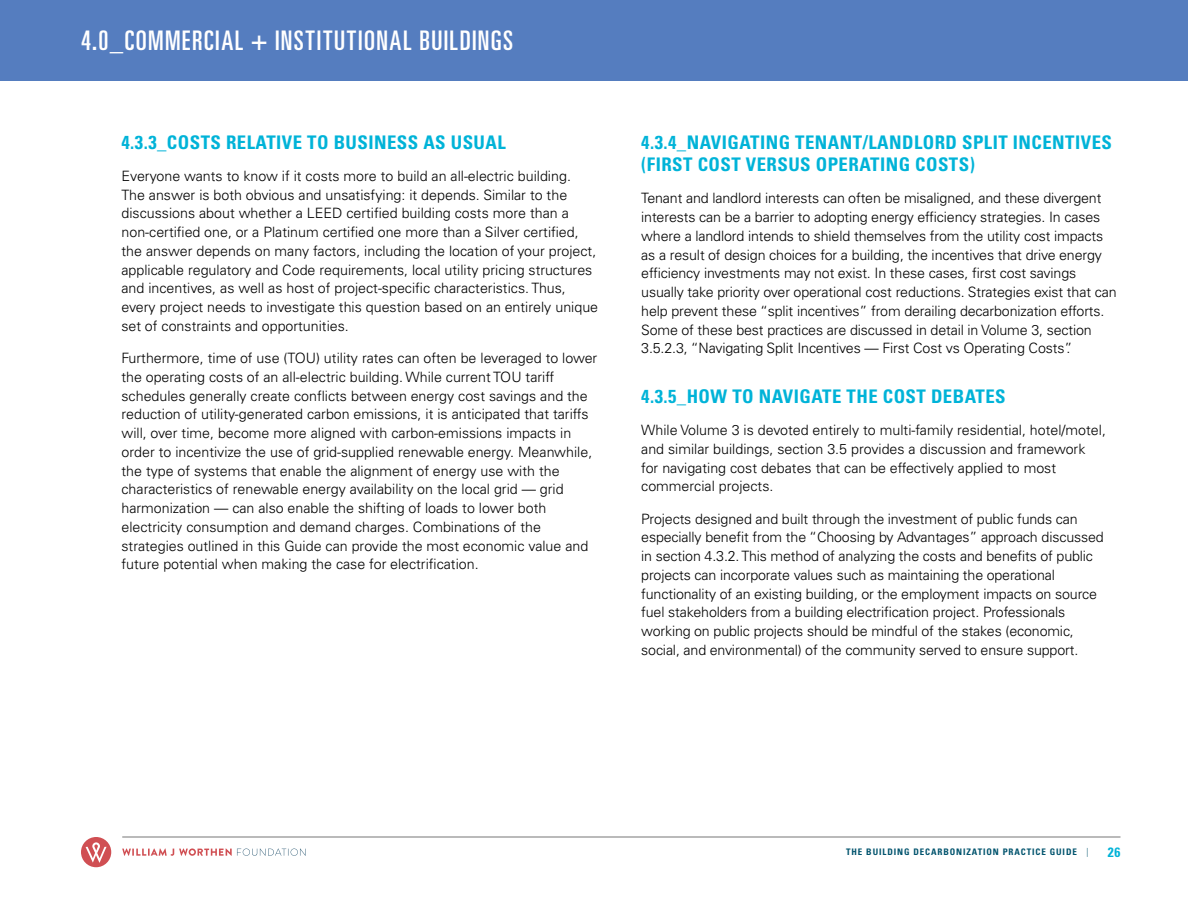
<style>
.page{position:relative;width:1188px;height:918px;background:#fff}
.page>*{position:absolute;margin:0;border:0;box-sizing:border-box;transform-origin:0 0}
.t1{font:27px "Univers LT Pro Ult Cond";letter-spacing:.055em;color:#fff}
.t2{font:700 condensed 18.75px/22.5px "Univers LT Pro";letter-spacing:.025em;color:#00b3d8}
.t3{font:300 14.25px/18.8px "Univers LT Pro 45";color:#000}
.t4{font:700 condensed 13.5px "Univers LT Pro";color:#00b3d8}
.t5{font:700 condensed 9px "Univers LT Pro";letter-spacing:.1em;color:#00536d}
.s1{font-weight:300}
</style>
<div class="page">
<svg style="left:81px;top:837px;width:30px;height:30px"></svg>
<svg style="left:122px;top:848px;width:184px;height:8px"></svg>
<hr style="left:122px;top:837px;width:998px;height:1px;background:#767676">
<div style="left:0;top:0;width:1188px;height:81px;background:#557dbf"></div>
<h1 class="t1" style="left:81px;top:22px;width:434px">4.0_COMMERCIAL + INSTITUTIONAL BUILDINGS</h1>
<h2 class="t2" style="left:122px;top:130px;width:386px">4.3.3_COSTS RELATIVE TO BUSINESS AS USUAL</h2>
<p class="t3" style="left:122px;top:166px;width:478px">Everyone wants to know if it costs more to build an all-electric building.<br>The answer is both obvious and unsatisfying: it depends. Similar to the discussions about whether a LEED certified building costs more than a non-certified one, or a Platinum certified one more than a Silver certified, the answer depends on many factors, including the location of your project, applicable regulatory and Code requirements, local utility pricing structures and incentives, as well as host of project-specific characteristics. Thus, every project needs to investigate this question based on an entirely unique set of constraints and opportunities.</p>
<p class="t3" style="left:122px;top:348px;width:477px">Furthermore, time of use (TOU) utility rates can often be leveraged to lower the operating costs of an all-electric building. While current TOU tariff schedules generally create conflicts between energy cost savings and the reduction of utility-generated carbon emissions, it is anticipated that tariffs will, over time, become more aligned with carbon-emissions impacts in order to incentivize the use of grid-supplied renewable energy. Meanwhile, the type of systems that enable the alignment of energy use with the characteristics of renewable energy availability on the local grid — grid harmonization — can also enable the shifting of loads to lower both electricity consumption and demand charges. Combinations of the strategies outlined in this Guide can provide the most economic value and future potential when making the case for electrification.</p>
<h2 class="t2" style="left:641px;top:130px;width:472px">4.3.4_NAVIGATING TENANT/LANDLORD SPLIT INCENTIVES (FIRST COST VERSUS OPERATING COSTS)</h2>
<p class="t3" style="left:641px;top:189px;width:477px">Tenant and landlord interests can often be misaligned, and these divergent interests can be a barrier to adopting energy efficiency strategies. In cases where a landlord intends to shield themselves from the utility cost impacts as a result of design choices for a building, the incentives that drive energy efficiency investments may not exist. In these cases, first cost savings usually take priority over operational cost reductions. Strategies exist that can help prevent these “split incentives” from derailing decarbonization efforts.<br>Some of these best practices are discussed in detail in Volume 3, section 3.5.2.3, “Navigating Split Incentives — First Cost vs Operating Costs”.</p>
<h2 class="t2" style="left:641px;top:385px;width:366px">4.3.5_HOW TO NAVIGATE THE COST DEBATES</h2>
<p class="t3" style="left:641px;top:420px;width:466px">While Volume 3 is devoted entirely to multi-family residential, hotel/motel, and similar buildings, section 3.5 provides a discussion and framework for navigating cost debates that can be effectively applied to most commercial projects.</p>
<p class="t3" style="left:641px;top:509px;width:464px">Projects designed and built through the investment of public funds can especially benefit from the “Choosing by Advantages” approach discussed in section 4.3.2. This method of analyzing the costs and benefits of public projects can incorporate values such as maintaining the operational functionality of an existing building, or the employment impacts on source fuel stakeholders from a building electrification project. Professionals working on public projects should be mindful of the stakes (economic, social, and environmental) of the community served to ensure support.</p>
<p class="t5" style="left:846px;top:847px;width:244px">THE BUILDING DECARBONIZATION PRACTICE GUIDE <span class="s1">|</span></p>
<p class="t4" style="left:1108px;top:844px;width:14px">26</p>
</div>
